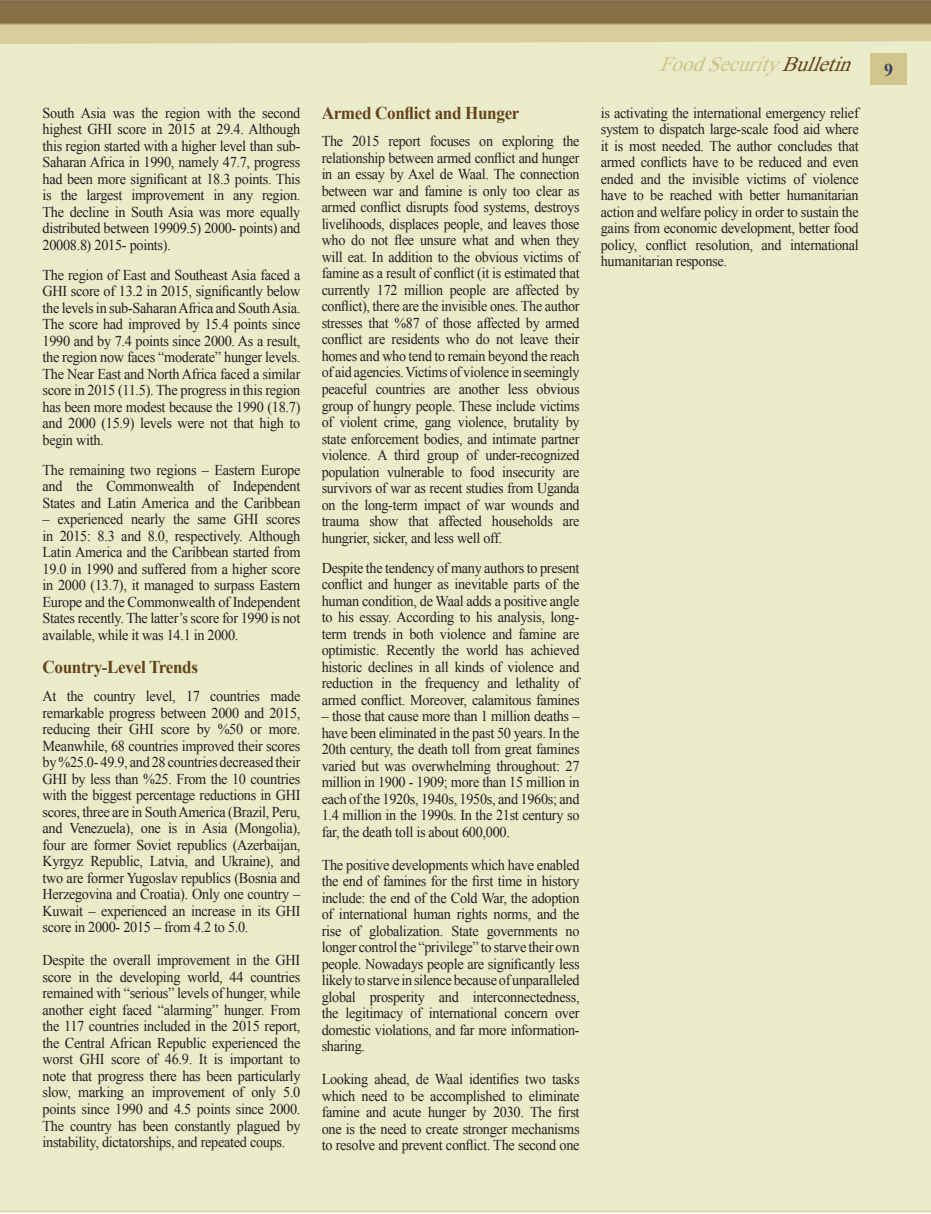
<style>
.page{position:relative;width:931px;height:1214px;background:#fff}
.page>*{position:absolute;margin:0;border:0;box-sizing:border-box;transform-origin:0 0}
.t1{font:italic 21px "David";color:#d1c58c}
.t2{font:700 18px "Times New Roman";letter-spacing:-.02em;color:#654319;scale:.95 1}
.t3{font:700 18px "Times New Roman";color:#354460}
.t4{font:15px/16.5px "Times New Roman";letter-spacing:-.02em;color:#231f20;text-align:justify;scale:.95 1}
.t5{font:15px/16.5px "Times New Roman";letter-spacing:-.02em;color:#231f20;text-align:justify;scale:.94 1}
.s1{color:#654319}
</style>
<div class="page">
<div style="left:0;top:47px;width:931px;height:1165px;background:#e9ebc9"></div>
<svg style="left:0;top:0;width:931px;height:47px;background:#af9f74"></svg>
<div style="left:870px;top:54px;width:37px;height:31px;background:#d1c58c"></div>
<p class="t4" style="left:43px;top:104px;width:273px">South Asia was the region with the second highest GHI score in 2015 at 29.4. Although this region started with a higher level than sub-Saharan Africa in 1990, namely 47.7, progress had been more significant at 18.3 points. This is the largest improvement in any region.<br>The decline in South Asia was more equally distributed between 19909.5( 2000- points) and 20008.8( 2015- points).</p>
<p class="t4" style="left:43px;top:266px;width:273px">The region of East and Southeast Asia faced a GHI score of 13.2 in 2015, significantly below the levels in sub-Saharan Africa and South Asia.<br>The score had improved by 15.4 points since 1990 and by 7.4 points since 2000. As a result, the region now faces “moderate” hunger levels.<br>The Near East and North Africa faced a similar score in 2015 (11.5). The progress in this region has been more modest because the 1990 (18.7) and 2000 (15.9) levels were not that high to begin with.</p>
<p class="t4" style="left:43px;top:461px;width:273px">The remaining two regions – Eastern Europe and the Commonwealth of Independent States and Latin America and the Caribbean</p>
<p class="t4" style="left:43px;top:511px;width:273px">– experienced nearly the same GHI scores in 2015: 8.3 and 8.0, respectively. Although Latin America and the Caribbean started from 19.0 in 1990 and suffered from a higher score in 2000 (13.7), it managed to surpass Eastern Europe and the Commonwealth of Independent States recently. The latter’s score for 1990 is not available, while it was 14.1 in 2000.</p>
<p class="t2" style="left:43px;top:654px;width:165px">Country-Level Trends</p>
<p class="t4" style="left:43px;top:688px;width:273px">At the country level, 17 countries made remarkable progress between 2000 and 2015, reducing their GHI score by %50 or more.<br>Meanwhile, 68 countries improved their scores by %25.0- 49.9, and 28 countries decreased their GHI by less than %25. From the 10 countries with the biggest percentage reductions in GHI scores, three are in South America (Brazil, Peru, and Venezuela), one is in Asia (Mongolia), four are former Soviet republics (Azerbaijan, Kyrgyz Republic, Latvia, and Ukraine), and two are former Yugoslav republics (Bosnia and Herzegovina and Croatia). Only one country – Kuwait – experienced an increase in its GHI score in 2000- 2015 – from 4.2 to 5.0.</p>
<p class="t4" style="left:43px;top:952px;width:273px">Despite the overall improvement in the GHI score in the developing world, 44 countries remained with “serious” levels of hunger, while another eight faced “alarming” hunger. From the 117 countries included in the 2015 report, the Central African Republic experienced the worst GHI score of 46.9. It is important to note that progress there has been particularly slow, marking an improvement of only 5.0 points since 1990 and 4.5 points since 2000.<br>The country has been constantly plagued by instability, dictatorships, and repeated coups.</p>
<p class="t2" style="left:322px;top:101px;width:210px">Armed Conflict and Hunger</p>
<p class="t5" style="left:322px;top:133px;width:276px">The 2015 report focuses on exploring the relationship between armed conflict and hunger in an essay by Axel de Waal. The connection between war and famine is only too clear as armed conflict disrupts food systems, destroys livelihoods, displaces people, and leaves those who do not flee unsure what and when they will eat. In addition to the obvious victims of famine as a result of conflict (it is estimated that currently 172 million people are affected by conflict), there are the invisible ones. The author stresses that %87 of those affected by armed conflict are residents who do not leave their homes and who tend to remain beyond the reach of aid agencies. Victims of violence in seemingly peaceful countries are another less obvious group of hungry people. These include victims of violent crime, gang violence, brutality by state enforcement bodies, and intimate partner violence. A third group of under-recognized population vulnerable to food insecurity are survivors of war as recent studies from Uganda on the long-term impact of war wounds and trauma show that affected households are hungrier, sicker, and less well off.</p>
<p class="t4" style="left:322px;top:559px;width:273px">Despite the tendency of many authors to present conflict and hunger as inevitable parts of the human condition, de Waal adds a positive angle to his essay. According to his analysis, long&shy;term trends in both violence and famine are optimistic. Recently the world has achieved historic declines in all kinds of violence and reduction in the frequency and lethality of armed conflict. Moreover, calamitous famines</p>
<p class="t4" style="left:322px;top:707px;width:273px">– those that cause more than 1 million deaths – have been eliminated in the past 50 years. In the 20th century, the death toll from great famines varied but was overwhelming throughout: 27 million in 1900 - 1909; more than 15 million in each of the 1920s, 1940s, 1950s, and 1960s; and 1.4 million in the 1990s. In the 21st century so far, the death toll is about 600,000.</p>
<p class="t4" style="left:322px;top:856px;width:273px">The positive developments which have enabled the end of famines for the first time in history include: the end of the Cold War, the adoption of international human rights norms, and the rise of globalization. State governments no longer control the “privilege” to starve their own people. Nowadays people are significantly less likely to starve in silence because of unparalleled global prosperity and interconnectedness, the legitimacy of international concern over domestic violations, and far more information&shy;sharing.</p>
<p class="t4" style="left:322px;top:1070px;width:273px">Looking ahead, de Waal identifies two tasks which need to be accomplished to eliminate famine and acute hunger by 2030. The first one is the need to create stronger mechanisms to resolve and prevent conflict. The second one</p>
<h1 class="t1" style="left:659px;top:55px;width:200px">FoodSecurity<span class="s1">Bulletin</span></h1>
<p class="t3" style="left:884px;top:57px;width:10px">9</p>
<p class="t4" style="left:601px;top:104px;width:273px">is activating the international emergency relief system to dispatch large-scale food aid where it is most needed. The author concludes that armed conflicts have to be reduced and even ended and the invisible victims of violence have to be reached with better humanitarian action and welfare policy in order to sustain the gains from economic development, better food policy, conflict resolution, and international humanitarian response.</p>
</div>
